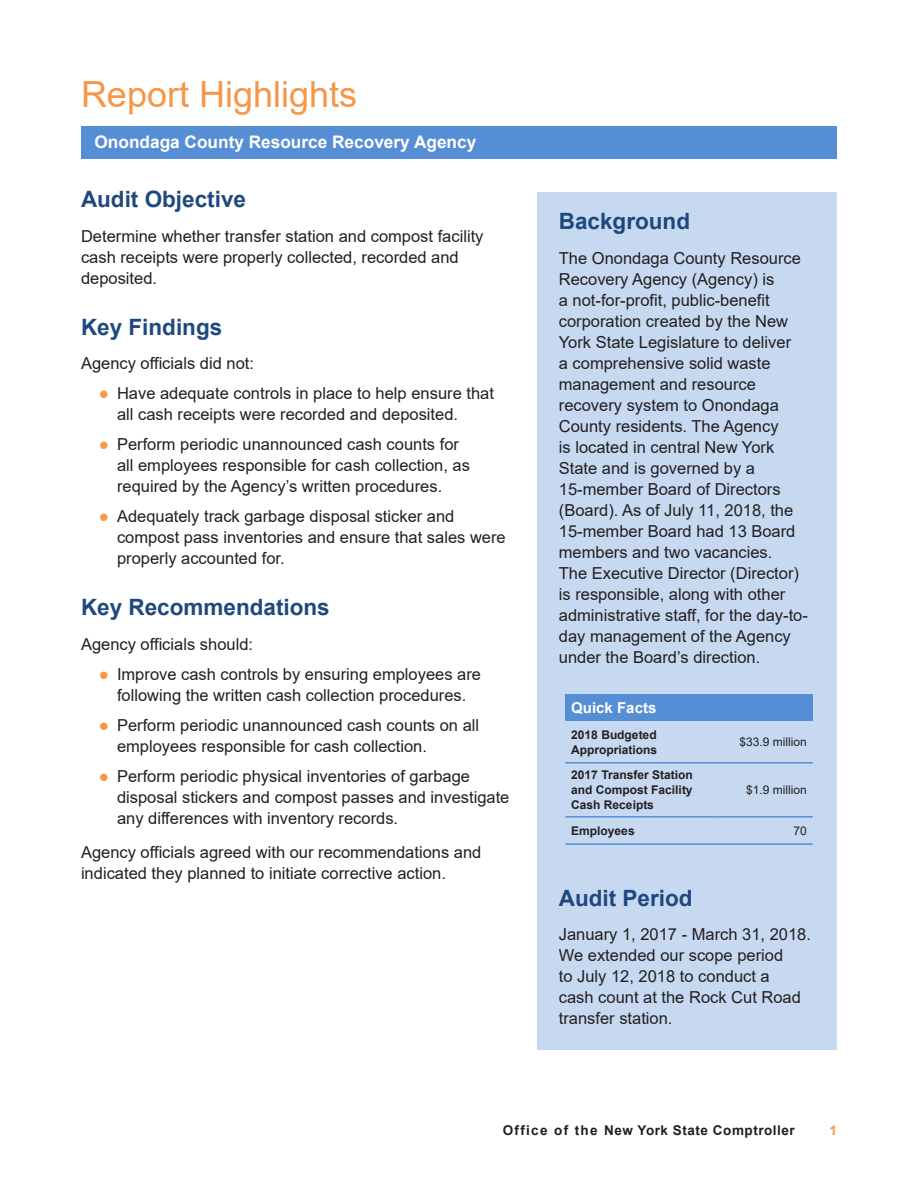
<style>
.page{position:relative;width:918px;height:1188px;background:#fff}
.page>*{position:absolute;margin:0;border:0;box-sizing:border-box;transform-origin:0 0}
.Section_Heads{font:36px "Arial";color:#f79646}
._2_Subheads{font:700 22.5px "Arial";color:#1f497d}
.t1{font:700 17.25px "Arial";color:#fff}
.Body_Text{font:16.5px/21px "Arial";color:#231f20}
.Footnotes{font:700 15px "Arial";color:#fff}
.t2{font:700 13.5px "Arial";letter-spacing:.04em;color:#231f20}
.t3{font:700 13.5px "Arial";color:#f79646}
.Footnotes-2{font:700 12px/15px "Arial";color:#231f20}
.Footnotes-3{font:12px "Arial";color:#231f20}
.s1{color:#f79646}
</style>
<div class="page">
<hr style="left:81px;top:126px;width:756px;height:3px;background:#558ed5">
<div style="left:538px;top:192px;width:299px;height:858px;background:#c6d9f1"></div>
<div style="left:81px;top:128px;width:756px;height:31px;background:#558ed5"></div>
<div style="left:565px;top:694px;width:248px;height:27px;background:#558ed5"></div>
<hr style="left:565px;top:762px;width:151px;height:2px;background:#558ed5">
<hr style="left:716px;top:762px;width:97px;height:2px;background:#558ed5">
<hr style="left:565px;top:816px;width:151px;height:2px;background:#558ed5">
<hr style="left:716px;top:816px;width:97px;height:2px;background:#558ed5">
<hr style="left:565px;top:843px;width:151px;height:2px;background:#558ed5">
<hr style="left:716px;top:843px;width:97px;height:2px;background:#558ed5">
<p class="Section_Heads" style="left:81px;top:70px;width:278px">Report Highlights</p>
<p class="t1" style="left:94px;top:129px;width:383px">Onondaga County Resource Recovery Agency</p>
<p class="_2_Subheads" style="left:81px;top:184px;width:167px">Audit Objective</p>
<p class="Body_Text" style="left:81px;top:226px;width:404px">Determine whether transfer station and compost facility cash receipts were properly collected, recorded and deposited.</p>
<p class="_2_Subheads" style="left:81px;top:311px;width:143px">Key Findings</p>
<p class="Body_Text" style="left:81px;top:353px;width:175px">Agency officials did not:</p>
<p class="Body_Text" style="left:117px;top:383px;width:378px;text-indent:-18px"><span class="s1">●</span> Have adequate controls in place to help ensure that all cash receipts were recorded and deposited.</p>
<p class="Body_Text" style="left:117px;top:434px;width:355px;text-indent:-18px"><span class="s1">●</span> Perform periodic unannounced cash counts for all employees responsible for cash collection, as required by the Agency’s written procedures.</p>
<p class="Body_Text" style="left:117px;top:506px;width:390px;text-indent:-18px"><span class="s1">●</span> Adequately track garbage disposal sticker and compost pass inventories and ensure that sales were properly accounted for.</p>
<p class="_2_Subheads" style="left:81px;top:592px;width:250px">Key Recommendations</p>
<p class="Body_Text" style="left:81px;top:634px;width:174px">Agency officials should:</p>
<p class="Body_Text" style="left:99px;top:664px;width:384px;text-align:center"><span class="s1">●</span> Improve cash controls by ensuring employees are following the written cash collection procedures.</p>
<p class="Body_Text" style="left:117px;top:715px;width:364px;text-indent:-18px"><span class="s1">●</span> Perform periodic unannounced cash counts on all employees responsible for cash collection.</p>
<p class="Body_Text" style="left:117px;top:766px;width:394px;text-indent:-18px"><span class="s1">●</span> Perform periodic physical inventories of garbage disposal stickers and compost passes and investigate any differences with inventory records.</p>
<p class="Body_Text" style="left:81px;top:842px;width:402px">Agency officials agreed with our recommendations and indicated they planned to initiate corrective action.</p>
<p class="_2_Subheads" style="left:559px;top:206px;width:133px">Background</p>
<p class="Body_Text" style="left:559px;top:247px;width:251px">The Onondaga County Resource<br>Recovery Agency (Agency) is<br>a not-for-profit, public-benefit corporation created by the New<br>York State Legislature to deliver<br>a comprehensive solid waste management and resource recovery system to Onondaga<br>County residents. The Agency<br>is located in central New York<br>State and is governed by a<br>15-member Board of Directors (Board). As of July 11, 2018, the<br>15-member Board had 13 Board members and two vacancies.<br>The Executive Director (Director) is responsible, along with other administrative staff, for the day-to&shy;day management of the Agency under the Board’s direction.</p>
<p class="Footnotes" style="left:571px;top:697px;width:87px">Quick Facts</p>
<p class="Footnotes-2" style="left:571px;top:727px;width:88px">2018 Budgeted<br>Appropriations</p>
<p class="Footnotes-3" style="left:739px;top:734px;width:69px">$33.9 million</p>
<p class="Footnotes-2" style="left:571px;top:768px;width:123px;text-align:justify">2017 Transfer Station and Compost Facility Cash Receipts</p>
<p class="Footnotes-3" style="left:746px;top:782px;width:62px">$1.9 million</p>
<p class="Footnotes-2" style="left:571px;top:823px;width:65px">Employees</p>
<p class="Footnotes-3" style="left:793px;top:822px;width:15px">70</p>
<p class="_2_Subheads" style="left:559px;top:882px;width:135px">Audit Period</p>
<p class="Body_Text" style="left:559px;top:924px;width:254px">January 1, 2017 - March 31, 2018.<br>We extended our scope period<br>to July 12, 2018 to conduct a<br>cash count at the Rock Cut Road transfer station.</p>
<p class="t2" style="left:503px;top:1121px;width:294px">Office of the New York State Comptroller</p>
<p class="t3" style="left:829px;top:1121px;width:9px">1</p>
</div>
